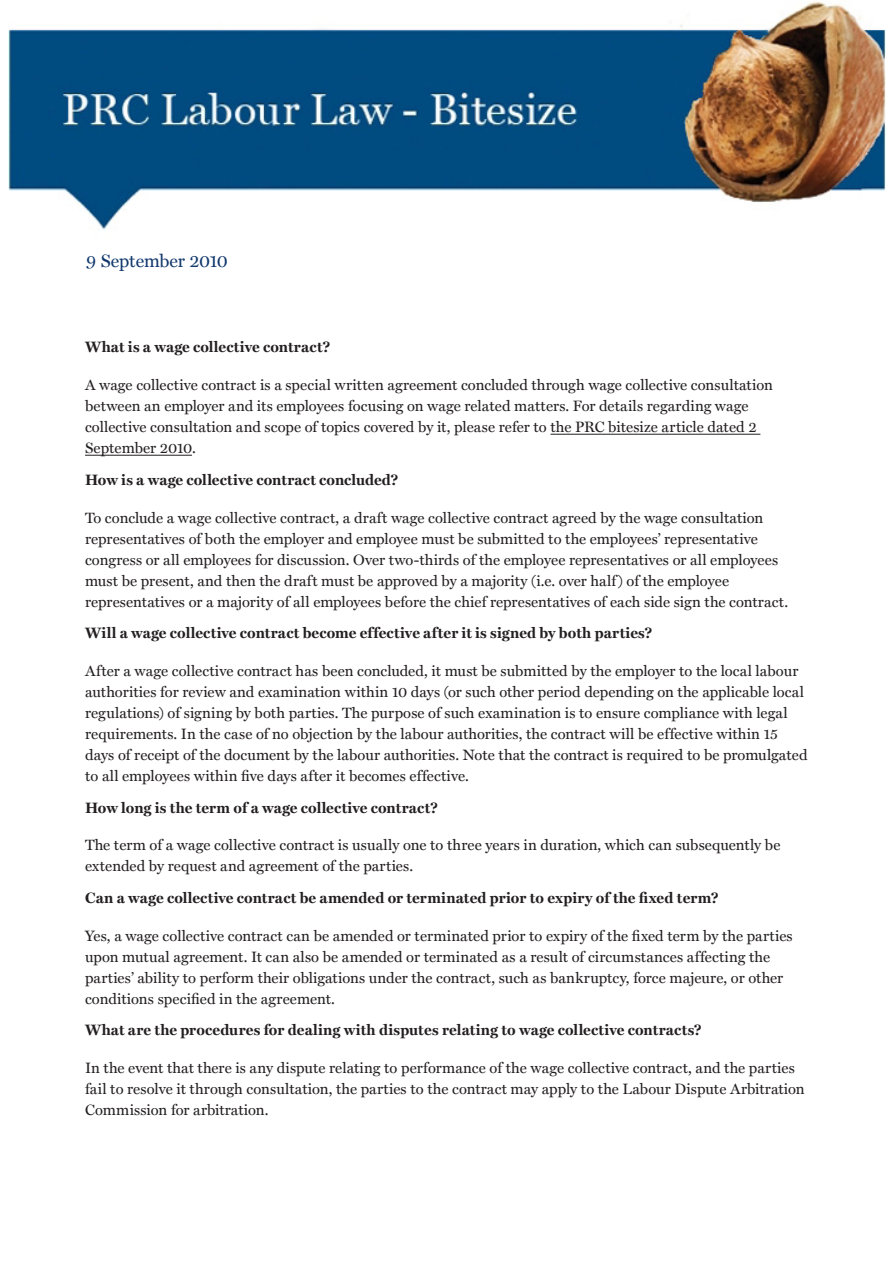
<style>
.page{position:relative;width:893px;height:1263px;background:#fff}
.page>*{position:absolute;margin:0;border:0;box-sizing:border-box;transform-origin:0 0}
.Head{font:18px "Miller Text";letter-spacing:-.01em;color:#11386d}
.Body_copy{font:15px/21px "Miller Text";letter-spacing:.005em;color:#231f20}
.Body_Bold{font:700 15px "Miller Text";letter-spacing:.01em;color:#231f20}
</style>
<div class="page">
<img style="left:9px;top:0;width:876px;height:230px">
<hr style="left:550px;top:434px;width:210px;height:1px;background:#231f20">
<hr style="left:85px;top:455px;width:107px;height:1px;background:#231f20">
<p class="Head" style="left:86px;top:250px;width:143px">9 September 2010</p>
<p class="Body_Bold" style="left:85px;top:338px;width:247px">What is a wage collective contract?</p>
<p class="Body_copy" style="left:85px;top:374px;width:689px">A wage collective contract is a special written agreement concluded through wage collective consultation between an employer and its employees focusing on wage related matters. For details regarding wage collective consultation and scope of topics covered by it, please refer to the PRC bitesize article dated 2<br>September 2010.</p>
<p class="Body_Bold" style="left:85px;top:471px;width:315px">How is a wage collective contract concluded?</p>
<p class="Body_copy" style="left:85px;top:507px;width:705px">To conclude a wage collective contract, a draft wage collective contract agreed by the wage consultation representatives of both the employer and employee must be submitted to the employees’ representative congress or all employees for discussion. Over two-thirds of the employee representatives or all employees must be present, and then the draft must be approved by a majority (i.e. over half) of the employee representatives or a majority of all employees before the chief representatives of each side sign the contract.</p>
<p class="Body_Bold" style="left:85px;top:624px;width:569px">Will a wage collective contract become effective after it is signed by both parties?</p>
<p class="Body_copy" style="left:85px;top:660px;width:724px">After a wage collective contract has been concluded, it must be submitted by the employer to the local labour authorities for review and examination within 10 days (or such other period depending on the applicable local regulations) of signing by both parties. The purpose of such examination is to ensure compliance with legal requirements. In the case of no objection by the labour authorities, the contract will be effective within 15 days of receipt of the document by the labour authorities. Note that the contract is required to be promulgated to all employees within five days after it becomes effective.</p>
<p class="Body_Bold" style="left:85px;top:798px;width:355px">How long is the term of a wage collective contract?</p>
<p class="Body_copy" style="left:85px;top:835px;width:697px">The term of a wage collective contract is usually one to three years in duration, which can subsequently be extended by request and agreement of the parties.</p>
<p class="Body_Bold" style="left:85px;top:889px;width:635px">Can a wage collective contract be amended or terminated prior to expiry of the fixed term?</p>
<p class="Body_copy" style="left:85px;top:925px;width:709px">Yes, a wage collective contract can be amended or terminated prior to expiry of the fixed term by the parties upon mutual agreement. It can also be amended or terminated as a result of circumstances affecting the parties’ ability to perform their obligations under the contract, such as bankruptcy, force majeure, or other conditions specified in the agreement.</p>
<p class="Body_Bold" style="left:85px;top:1021px;width:618px">What are the procedures for dealing with disputes relating to wage collective contracts?</p>
<p class="Body_copy" style="left:85px;top:1057px;width:721px">In the event that there is any dispute relating to performance of the wage collective contract, and the parties fail to resolve it through consultation, the parties to the contract may apply to the Labour Dispute Arbitration<br>Commission for arbitration.</p>
</div>
